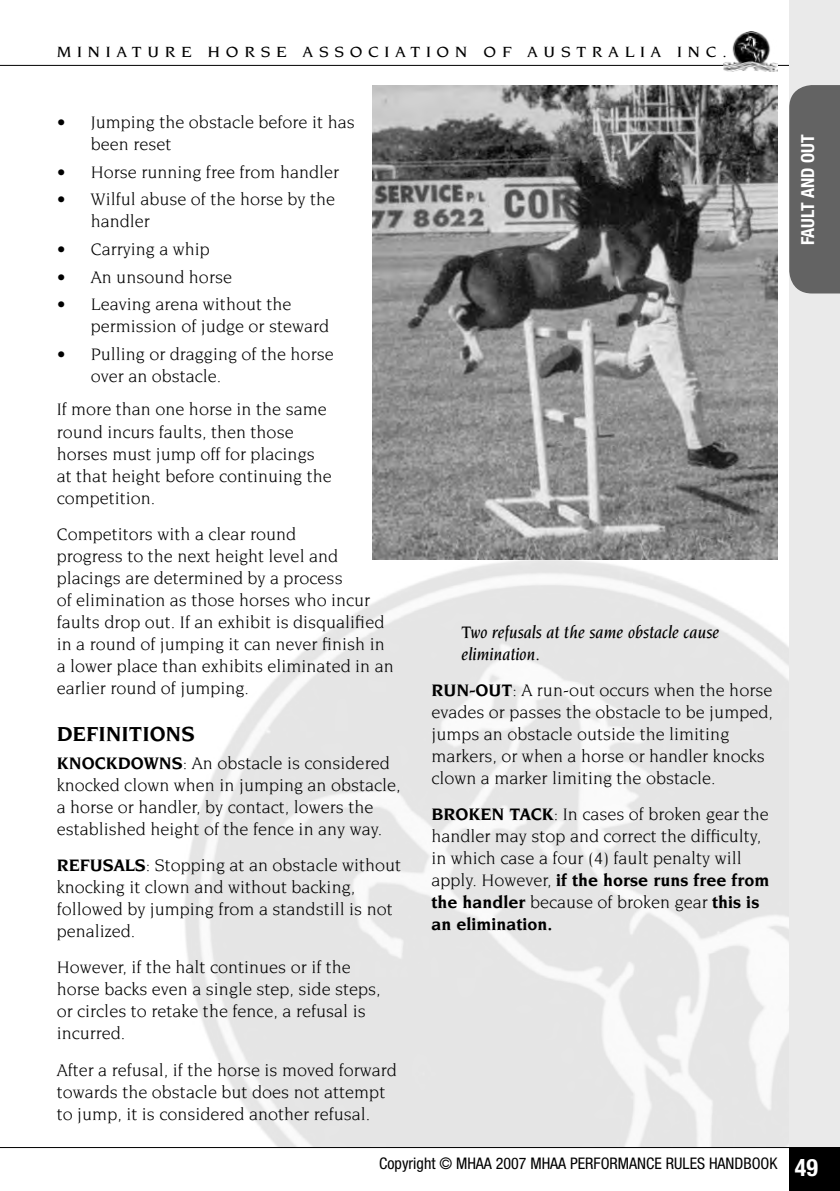
<style>
.page{position:relative;width:840px;height:1191px;background:#fff}
.page>*{position:absolute;margin:0;border:0;box-sizing:border-box;transform-origin:0 0}
.t1{font:700 condensed 24px "Helvetica Neue";color:#fff}
.t2{font:700 22px "Novarese";color:#000}
.t3{font:18px/22px "Novarese";color:#000}
.t4{font:italic 500 18px/22px "Novarese";color:#000}
.t5{font:700 condensed 18px "Helvetica Neue";color:#fff}
.t6{font:condensed 16px "Helvetica Neue";color:#000}
.t7{font:500 16px "Novarese";letter-spacing:.32em;color:#000;scale:1.1 1}
.s1{font-weight:700}
</style>
<div class="page">
<hr style="left:0;top:65px;width:839px;height:1px;background:#000">
<img style="left:185px;top:485px;width:603px;height:662px">
<div style="left:788px;top:0;width:51px;height:1191px;background:#eaeaea"></div>
<div style="left:788px;top:85px;width:51px;height:208px;background:#636363"></div>
<hr style="left:0;top:1147px;width:839px;height:1px;background:#000">
<img style="left:723px;top:31px;width:54px;height:40px">
<div style="left:788px;top:1147px;width:51px;height:44px;background:#000"></div>
<img style="left:373px;top:85px;width:404px;height:475px">
<p class="t7" style="left:57px;top:43px;width:610px">MINIATURE HORSE ASSOCIATION OF AUSTRALIA INC.</p>
<p class="t3" style="left:91px;top:111px;width:265px;text-indent:-34px">• Jumping the obstacle before it has been reset</p>
<p class="t3" style="left:57px;top:161px;width:284px">• Horse running free from handler</p>
<p class="t3" style="left:91px;top:188px;width:246px;text-indent:-34px">• Wilful abuse of the horse by the handler</p>
<p class="t3" style="left:57px;top:238px;width:155px">• Carrying a whip</p>
<p class="t3" style="left:57px;top:266px;width:177px">• An unsound horse</p>
<p class="t3" style="left:91px;top:293px;width:240px;text-indent:-34px">• Leaving arena without the permission of judge or steward</p>
<p class="t3" style="left:91px;top:343px;width:244px;text-indent:-34px">• Pulling or dragging of the horse over an obstacle.</p>
<p class="t3" style="left:57px;top:398px;width:276px">If more than one horse in the same round incurs faults, then those horses must jump off for placings at that height before continuing the competition.</p>
<p class="t3" style="left:57px;top:522px;width:338px">Competitors with a clear round<br>progress to the next height level and placings are determined by a process<br>of elimination as those horses who incur faults drop out. If an exhibit is disqualified in a round of jumping it can never finish in a lower place than exhibits eliminated in an earlier round of jumping.</p>
<p class="t2" style="left:57px;top:721px;width:140px">DEFINITIONS</p>
<p class="t3" style="left:57px;top:752px;width:345px"><span class="s1">KNOCKDOWNS</span>: An obstacle is considered knocked clown when in jumping an obstacle, a horse or handler, by contact, lowers the established height of the fence in any way.</p>
<p class="t3" style="left:57px;top:854px;width:346px"><span class="s1">REFUSALS</span>: Stopping at an obstacle without knocking it clown and without backing, followed by jumping from a standstill is not penalized.</p>
<p class="t3" style="left:57px;top:956px;width:325px">However, if the halt continues or if the horse backs even a single step, side steps, or circles to retake the fence, a refusal is incurred.</p>
<p class="t3" style="left:57px;top:1058px;width:341px">After a refusal, if the horse is moved forward towards the obstacle but does not attempt to jump, it is considered another refusal.</p>
<p class="t4" style="left:461px;top:620px;width:259px">Two refusals at the same obstacle cause elimination.</p>
<p class="t3" style="left:431px;top:678px;width:343px"><span class="s1">RUN-OUT</span>: A run-out occurs when the horse evades or passes the obstacle to be jumped, jumps an obstacle outside the limiting markers, or when a horse or handler knocks clown a marker limiting the obstacle.</p>
<p class="t3" style="left:431px;top:803px;width:339px"><span class="s1">BROKEN TACK</span>: In cases of broken gear the handler may stop and correct the difficulty, in which case a four (4) fault penalty will apply. However, <span class="s1">if the horse runs free from the handler</span> because of broken gear <span class="s1">this is an elimination.</span></p>
<p class="t6" style="left:379px;top:1153px;width:399px">Copyright © MHAA 2007 MHAA PERFORMANCE RULES HANDBOOK</p>
<p class="t5" style="left:796px;top:245px;width:112px;rotate:-90deg">FAULT AND OUT</p>
<h1 class="t1" style="left:794px;top:1153px;width:25px">49</h1>
</div>
